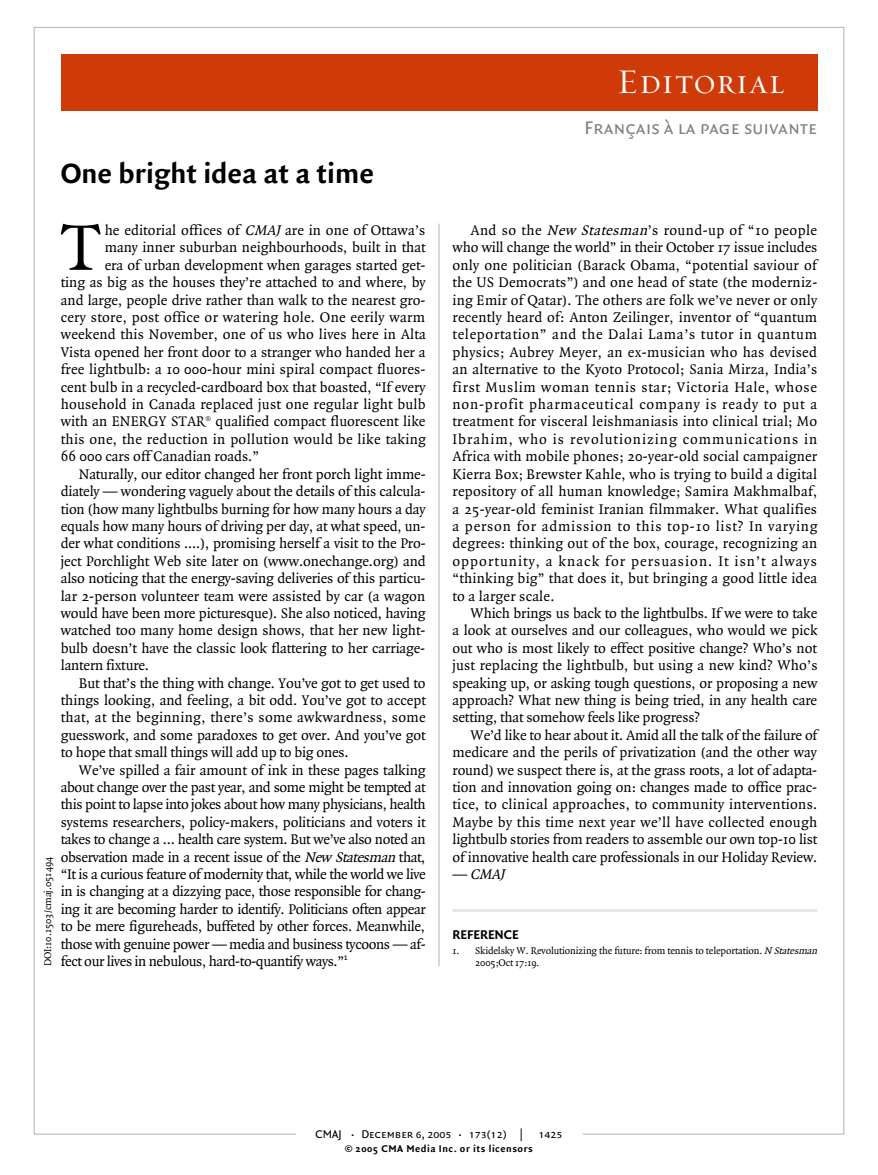
<style>
.page{position:relative;width:878px;height:1175px;background:#fff}
.page>*{position:absolute;margin:0;border:0;box-sizing:border-box;transform-origin:0 0}
.t1{font:70.35px "Quadraat";color:#000}
.t2{font:35.25px "Requiem Display HTF Small Caps";letter-spacing:.025em;color:#fff}
.t3{font:700 30px "Quadraat Sans";color:#000}
.t4{font:19.5px "Quadraat Sans Caps";letter-spacing:.01em;color:#808080}
.t5{font:15px/17.4px "Quadraat";letter-spacing:-.01em;color:#000;text-align:justify}
.t6{font:15px "Quadraat";letter-spacing:.02em;color:#000}
.t7{font:15px "Quadraat";letter-spacing:.015em;color:#000}
.t8{font:15px "Quadraat";letter-spacing:.01em;color:#000}
.t9{font:italic 15px "Quadraat";color:#000}
.t10{font:700 13.5px "Quadraat Sans";letter-spacing:-.01em;color:#000}
.t11{font:12px "Quadraat Sans Caps";color:#000}
.t12{font:10.5px/12px "Quadraat";letter-spacing:-.01em;color:#000}
.t13{font:700 10.5px "Quadraat Sans";letter-spacing:.05em;color:#000}
.s1{font-style:italic}
.s2{font-style:normal}
.s3{font-size:9px}
</style>
<div class="page">
<hr style="left:452px;top:909px;width:365px;height:3px;background:#e6e6e6">
<div style="left:61px;top:54px;width:756px;height:56px;background:#cf3a09"></div>
<hr style="left:438px;top:224px;width:1px;height:742px;background:#b3b3b3">
<h2 class="t2" style="left:617px;top:60px;width:169px">Editorial</h2>
<h3 class="t3" style="left:61px;top:156px;width:315px">One bright idea at a time</h3>
<h1 class="t1" style="left:61px;top:215px;width:41px">T</h1>
<p class="t8" style="left:105px;top:223px;width:322px">he editorial offices of <span class="s1">CMAJ</span> are in one of Ottawa’s</p>
<p class="t5" style="left:105px;top:239px;width:322px">many inner suburban neighbourhoods, built in that</p>
<p class="t5" style="left:105px;top:257px;width:322px">era of urban development when garages started get-</p>
<p class="t5" style="left:61px;top:274px;width:366px">ting as big as the houses they’re attached to and where, by</p>
<p class="t5" style="left:61px;top:291px;width:366px">and large, people drive rather than walk to the nearest gro-</p>
<p class="t6" style="left:61px;top:310px;width:366px">cery store, post office or watering hole. One eerily warm</p>
<p class="t7" style="left:61px;top:328px;width:366px">weekend this November, one of us who lives here in Alta</p>
<p class="t5" style="left:61px;top:344px;width:366px">Vista opened her front door to a stranger who handed her a</p>
<p class="t5" style="left:61px;top:361px;width:366px">free lightbulb: a 10 000-hour mini spiral compact fluores-</p>
<p class="t5" style="left:61px;top:378px;width:366px">cent bulb in a recycled-cardboard box that boasted, “If every</p>
<p class="t7" style="left:61px;top:397px;width:366px">household in Canada replaced just one regular light bulb</p>
<p class="t5" style="left:61px;top:413px;width:366px">with an ENERGY STAR<sup>®</sup> qualified compact fluorescent like</p>
<p class="t6" style="left:61px;top:432px;width:366px">this one, the reduction in pollution would be like taking</p>
<p class="t5" style="left:61px;top:448px;width:200px">66 000 cars off Canadian roads.”</p>
<p class="t5" style="left:79px;top:465px;width:348px">Naturally, our editor changed her front porch light imme-</p>
<p class="t5" style="left:61px;top:483px;width:366px">diately — wondering vaguely about the details of this calcula-</p>
<p class="t5" style="left:61px;top:500px;width:366px">tion (how many lightbulbs burning for how many hours a day</p>
<p class="t5" style="left:61px;top:518px;width:366px">equals how many hours of driving per day, at what speed, un-</p>
<p class="t5" style="left:61px;top:535px;width:366px">der what conditions ….), promising herself a visit to the Pro-</p>
<p class="t5" style="left:61px;top:552px;width:366px">ject Porchlight Web site later on (www.onechange.org) and</p>
<p class="t5" style="left:61px;top:570px;width:366px">also noticing that the energy-saving deliveries of this particu-</p>
<p class="t5" style="left:61px;top:587px;width:366px">lar 2-person volunteer team were assisted by car (a wagon</p>
<p class="t5" style="left:61px;top:605px;width:366px">would have been more picturesque). She also noticed, having</p>
<p class="t5" style="left:61px;top:622px;width:366px">watched too many home design shows, that her new light-</p>
<p class="t5" style="left:61px;top:639px;width:366px">bulb doesn’t have the classic look flattering to her carriage-</p>
<p class="t5" style="left:61px;top:657px;width:90px">lantern fixture.</p>
<p class="t5" style="left:79px;top:674px;width:348px">But that’s the thing with change. You’ve got to get used to</p>
<p class="t5" style="left:61px;top:692px;width:366px">things looking, and feeling, a bit odd. You’ve got to accept</p>
<p class="t6" style="left:61px;top:710px;width:366px">that, at the beginning, there’s some awkwardness, some</p>
<p class="t5" style="left:61px;top:726px;width:366px">guesswork, and some paradoxes to get over. And you’ve got</p>
<p class="t5" style="left:61px;top:744px;width:289px">to hope that small things will add up to big ones.</p>
<p class="t5" style="left:79px;top:761px;width:348px">We’ve spilled a fair amount of ink in these pages talking</p>
<p class="t5" style="left:61px;top:779px;width:366px">about change over the past year, and some might be tempted at</p>
<p class="t5" style="left:61px;top:796px;width:366px">this point to lapse into jokes about how many physicians, health</p>
<p class="t5" style="left:61px;top:813px;width:366px">systems researchers, policy-makers, politicians and voters it</p>
<p class="t5" style="left:61px;top:831px;width:366px">takes to change a … health care system. But we’ve also noted an</p>
<p class="t5" style="left:61px;top:848px;width:366px">observation made in a recent issue of the <span class="s1">New Statesman</span>that,</p>
<p class="t5" style="left:61px;top:866px;width:366px">“It is a curious feature of modernity that, while the world we live</p>
<p class="t5" style="left:61px;top:883px;width:366px">in is changing at a dizzying pace, those responsible for chang-</p>
<p class="t5" style="left:61px;top:900px;width:366px">ing it are becoming harder to identify. Politicians often appear</p>
<p class="t5" style="left:61px;top:918px;width:366px">to be mere figureheads, buffeted by other forces. Meanwhile,</p>
<p class="t5" style="left:61px;top:935px;width:366px">those with genuine power — media and business tycoons — af-</p>
<p class="t5" style="left:61px;top:953px;width:289px">fect our lives in nebulous, hard-to-quantify ways.”<sup>1</sup></p>
<p class="t12" style="left:42px;top:966px;width:111px;rotate:-90deg">DOI:10.1503/cmaj.051494</p>
<h3 class="t4" style="left:584px;top:117px;width:234px">Français à la page suivante</h3>
<p class="t5" style="left:452px;top:222px;width:366px;text-indent:18px">And so the <span class="s1">New Statesman</span>’s round-up of “10 people who will change the world” in their October 17 issue includes only one politician (Barack Obama, “potential saviour of the US Democrats”) and one head of state (the moderniz&shy;ing Emir of Qatar). The others are folk we’ve never or only recently heard of: Anton Zeilinger, inventor of “quantum teleportation” and the Dalai Lama’s tutor in quantum physics; Aubrey Meyer, an ex-musician who has devised an alternative to the Kyoto Protocol; Sania Mirza, India’s first Muslim woman tennis star; Victoria Hale, whose non-profit pharmaceutical company is ready to put a treatment for visceral leishmaniasis into clinical trial; Mo Ibrahim, who is revolutionizing communications in Africa with mobile phones; 20-year-old social campaigner Kierra Box; Brewster Kahle, who is trying to build a digital repository of all human knowledge; Samira Makhmalbaf, a 25-year-old feminist Iranian filmmaker. What qualifies a person for admission to this top-10 list? In varying degrees: thinking out of the box, courage, recognizing an opportunity, a knack for persuasion. It isn’t always “thinking big” that does it, but bringing a good little idea to a larger scale.</p>
<p class="t5" style="left:452px;top:605px;width:366px;text-indent:18px">Which brings us back to the lightbulbs. If we were to take a look at ourselves and our colleagues, who would we pick out who is most likely to effect positive change? Who’s not just replacing the lightbulb, but using a new kind? Who’s speaking up, or asking tough questions, or proposing a new approach? What new thing is being tried, in any health care setting, that somehow feels like progress?</p>
<p class="t5" style="left:452px;top:726px;width:366px;text-indent:18px">We’d like to hear about it. Amid all the talk of the failure of medicare and the perils of privatization (and the other way round) we suspect there is, at the grass roots, a lot of adapta&shy;tion and innovation going on: changes made to office prac&shy;tice, to clinical approaches, to community interventions.<br>Maybe by this time next year we’ll have collected enough lightbulb stories from readers to assemble our own top-10 list of innovative health care professionals in our Holiday Review.</p>
<p class="t9" style="left:452px;top:867px;width:54px"><span class="s2">—</span> CMAJ</p>
<p class="t10" style="left:452px;top:927px;width:68px">REFERENCE</p>
<p class="t12" style="left:475px;top:945px;width:346px;text-indent:-22px">1. Skidelsky W. Revolutionizing the future: from tennis to teleportation. <span class="s1">NStatesman<br></span>2005;Oct 17:19.</p>
<p class="t11" style="left:315px;top:1127px;width:248px">CMAJ <span class="s3">•</span> December 6, 2005 <span class="s3">•</span> 173(12) | 1425</p>
<p class="t13" style="left:345px;top:1142px;width:189px">© 2005 CMA Media Inc. or its licensors</p>
</div>
